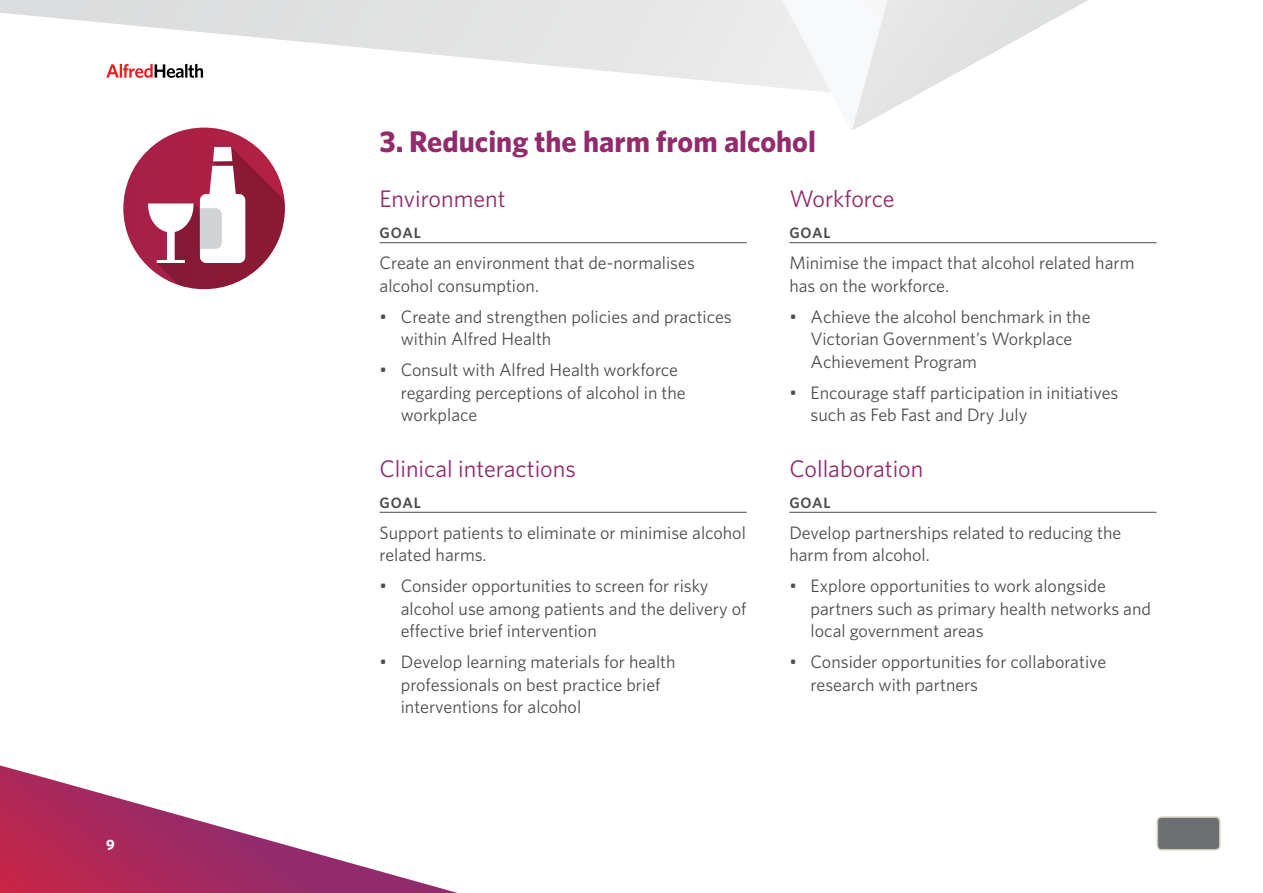
<style>
.page{position:relative;width:1263px;height:893px;background:#fff}
.page>*{position:absolute;margin:0;border:0;box-sizing:border-box;transform-origin:0 0}
.t1{font:700 30px "Whitney";color:#912b6c}
.t2{font:24px "Whitney";color:#912b6c}
.t3{font:18px/22.5px "Whitney";color:#4d4d4f}
.t4{font:600 15px "Whitney";letter-spacing:.06em;color:#4d4d4f}
.t5{font:700 15px "Whitney";color:#fff}
</style>
<div class="page">
<svg style="left:1035px;top:0;width:53px;height:30px"></svg>
<svg style="left:852px;top:0;width:183px;height:130px"></svg>
<svg style="left:0;top:0;width:830px;height:92px"></svg>
<svg style="left:0;top:765px;width:457px;height:128px"></svg>
<svg style="left:106px;top:64px;width:97px;height:14px"></svg>
<div style="left:1157px;top:817px;width:63px;height:33px;background:#6d6e71;border-radius:4px"></div>
<div style="left:1157px;top:816px;width:63px;height:34px;border:2px solid #cdc9ba;border-radius:4px"></div>
<hr style="left:379px;top:242px;width:368px;height:1px;background:#4d4d4f">
<hr style="left:379px;top:512px;width:368px;height:1px;background:#4d4d4f">
<hr style="left:789px;top:242px;width:368px;height:1px;background:#4d4d4f">
<hr style="left:789px;top:512px;width:368px;height:1px;background:#4d4d4f">
<div style="left:123px;top:128px;width:162px;height:161px;background:#a62048;border-radius:81px"></div>
<svg style="left:148px;top:147px;width:137px;height:142px"></svg>
<p class="t5" style="left:106px;top:835px;width:10px">9</p>
<h1 class="t1" style="left:379px;top:121px;width:438px">3. Reducing the harm from alcohol</h1>
<h2 class="t2" style="left:379px;top:183px;width:128px">Environment</h2>
<p class="t4" style="left:379px;top:223px;width:43px">GOAL</p>
<p class="t3" style="left:379px;top:251px;width:317px">Create an environment that de-normalises alcohol consumption.</p>
<p class="t3" style="left:401px;top:305px;width:332px;text-indent:-21px">• Create and strengthen policies and practices within Alfred Health</p>
<p class="t3" style="left:401px;top:358px;width:286px;text-indent:-21px">• Consult with Alfred Health workforce regarding perceptions of alcohol in the workplace</p>
<h2 class="t2" style="left:379px;top:452px;width:198px">Clinical interactions</h2>
<p class="t4" style="left:379px;top:492px;width:43px">GOAL</p>
<p class="t3" style="left:379px;top:521px;width:368px">Support patients to eliminate or minimise alcohol related harms.</p>
<p class="t3" style="left:401px;top:574px;width:347px;text-indent:-21px">• Consider opportunities to screen for risky alcohol use among patients and the delivery of effective brief intervention</p>
<p class="t3" style="left:401px;top:650px;width:276px;text-indent:-21px">• Develop learning materials for health professionals on best practice brief interventions for alcohol</p>
<h2 class="t2" style="left:789px;top:183px;width:107px">Workforce</h2>
<p class="t4" style="left:789px;top:223px;width:43px">GOAL</p>
<p class="t3" style="left:789px;top:251px;width:347px">Minimise the impact that alcohol related harm has on the workforce.</p>
<p class="t3" style="left:811px;top:305px;width:281px;text-indent:-21px">• Achieve the alcohol benchmark in the<br>Victorian Government’s Workplace<br>Achievement Program</p>
<p class="t3" style="left:811px;top:381px;width:309px;text-indent:-21px">• Encourage staff participation in initiatives such as Feb Fast and Dry July</p>
<h2 class="t2" style="left:789px;top:452px;width:136px">Collaboration</h2>
<p class="t4" style="left:789px;top:492px;width:43px">GOAL</p>
<p class="t3" style="left:789px;top:521px;width:333px">Develop partnerships related to reducing the harm from alcohol.</p>
<p class="t3" style="left:811px;top:574px;width:342px;text-indent:-21px">• Explore opportunities to work alongside partners such as primary health networks and local government areas</p>
<p class="t3" style="left:811px;top:650px;width:297px;text-indent:-21px">• Consider opportunities for collaborative research with partners</p>
</div>
